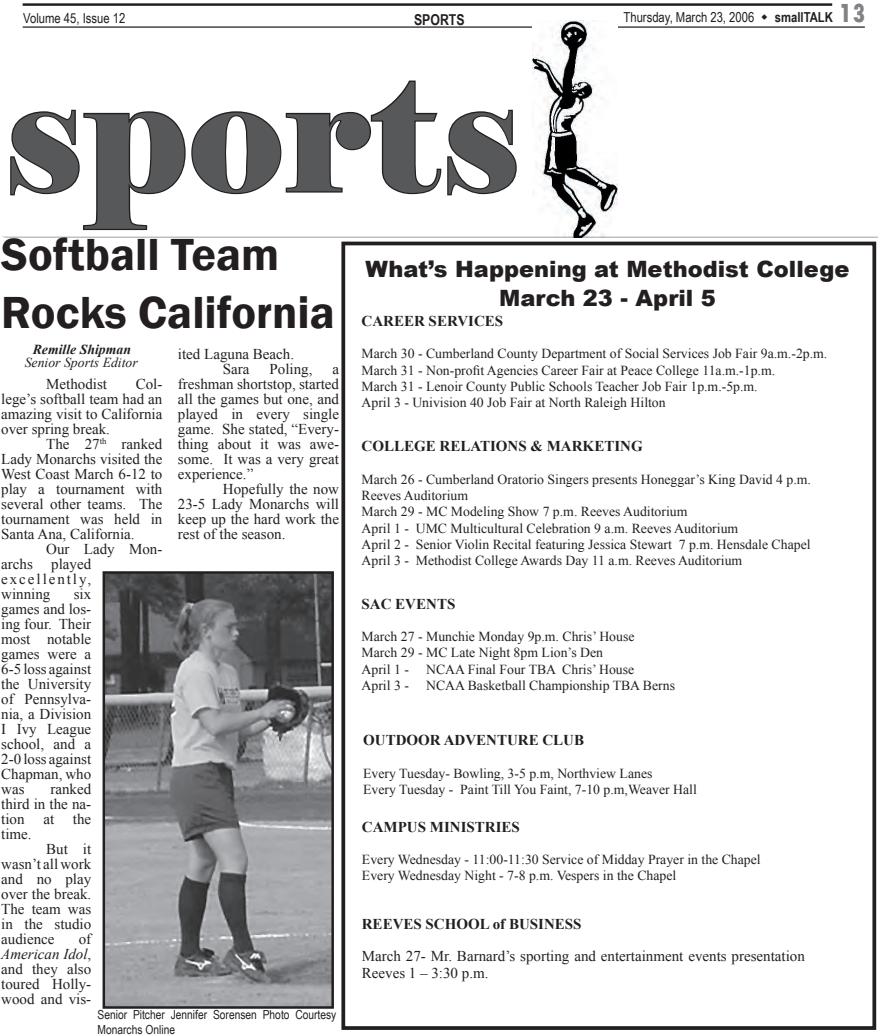
<style>
.page{position:relative;width:878px;height:1035px;background:#fff}
.page>*{position:absolute;margin:0;border:0;box-sizing:border-box;transform-origin:0 0}
.t1{font:162.5px "Elephant";letter-spacing:.02em;color:#57585a}
.t2{font:600 46.25px/58.8px "Franklin Gothic";color:#231f20}
.t3{font:900 22.5px/28.8px "Arial";color:#231f20;text-align:center}
.t4{font:15px/15px "Times New Roman";color:#231f20;text-align:justify}
.t5{font:700 15px "Times New Roman";color:#231f20}
.t6{font:15px "Times New Roman";letter-spacing:.13em;color:#231f20}
.t7{font:700 15px "Arial Narrow";color:#231f20}
.t8{font:13.75px/16.2px "Times New Roman";color:#231f20}
.t9{font:13.75px "Arial Narrow";color:#231f20}
.t10{font:italic 13.75px/12.9px "Times New Roman";color:#231f20;text-align:center}
.t11{font:700 13.75px "Arial Narrow";color:#231f20}
.t12{font:12.5px/15px "Arial Narrow";color:#231f20}
.s1{font-family:"Tw Cen";font-weight:800;font-stretch:condensed;font-size:27.5px;color:#808285}
.s2{font-weight:700}
.s3{font-style:italic}
</style>
<div class="page">
<hr style="left:23px;top:3px;width:809px;height:3px;background:#231f20">
<hr style="left:23px;top:26px;width:841px;height:2px;background:#231f20">
<img style="left:532px;top:21px;width:86px;height:216px">
<svg style="left:3px;top:237px;width:875px;height:1px"></svg>
<svg style="left:10px;top:80px;width:507px;height:151px"></svg>
<div style="left:341px;top:242px;width:535px;height:788px;border:4px solid #231f20"></div>
<img style="left:106px;top:574px;width:225px;height:432px">
<div style="left:103px;top:571px;width:231px;height:438px;border:2px solid #231f20"></div>
<p class="t9" style="left:23px;top:8px;width:104px">Volume 45, Issue 12</p>
<p class="t7" style="left:414px;top:8px;width:52px">SPORTS</p>
<p class="t9" style="left:623px;top:7px;width:132px">Thursday, March 23, 2006</p>
<p class="t11" style="left:774px;top:7px;width:92px">smallTALK <span class="s1">13</span></p>
<p class="t1" style="left:4px;top:32px;width:517px">sports</p>
<p class="t3" style="left:365px;top:254px;width:485px">What’s Happening at Methodist College<br>March 23 - April 5</p>
<p class="t2" style="left:1px;top:225px;width:335px">Softball Team<br>Rocks California</p>
<p class="t5" style="left:361px;top:311px;width:143px">CAREER SERVICES</p>
<p class="t8" style="left:361px;top:345px;width:467px">March 30 - Cumberland County Department of Social Services Job Fair 9a.m.-2p.m.<br>March 31 - Non-profit Agencies Career Fair at Peace College 11a.m.-1p.m.<br>March 31 - Lenoir County Public Schools Teacher Job Fair 1p.m.-5p.m.<br>April 3 - Univision 40 Job Fair at North Raleigh Hilton</p>
<p class="t10" style="left:25px;top:342px;width:115px"><span class="s2">Remille Shipman<br></span>Senior Sports Editor</p>
<p class="t4" style="left:46px;top:376px;width:62px">Methodist</p>
<p class="t4" style="left:136px;top:376px;width:28px">Col-</p>
<p class="t4" style="left:1px;top:391px;width:163px">lege’s softball team had an</p>
<p class="t4" style="left:1px;top:406px;width:163px">amazing visit to California</p>
<p class="t4" style="left:1px;top:421px;width:110px">over spring break.</p>
<p class="t4" style="left:46px;top:436px;width:118px">The 27<sup>th</sup> ranked</p>
<p class="t4" style="left:1px;top:451px;width:163px">Lady Monarchs visited the</p>
<p class="t4" style="left:1px;top:466px;width:163px">West Coast March 6-12 to</p>
<p class="t4" style="left:1px;top:481px;width:163px">play a tournament with</p>
<p class="t4" style="left:1px;top:496px;width:163px">several other teams. The</p>
<p class="t4" style="left:1px;top:511px;width:163px">tournament was held in</p>
<p class="t4" style="left:1px;top:526px;width:135px">Santa Ana, California.</p>
<p class="t4" style="left:46px;top:541px;width:118px">Our Lady Mon-</p>
<p class="t4" style="left:1px;top:556px;width:92px">archs played</p>
<p class="t6" style="left:1px;top:569px;width:92px">excellently,</p>
<p class="t4" style="left:1px;top:586px;width:51px">winning</p>
<p class="t4" style="left:178px;top:346px;width:118px;text-align:center">ited Laguna Beach.<br>Sara</p>
<p class="t4" style="left:269px;top:361px;width:44px">Poling,</p>
<p class="t4" style="left:332px;top:361px;width:8px">a</p>
<p class="t4" style="left:178px;top:376px;width:163px">freshman shortstop, started</p>
<p class="t4" style="left:178px;top:391px;width:163px">all the games but one, and</p>
<p class="t4" style="left:178px;top:406px;width:163px">played in every single</p>
<p class="t4" style="left:178px;top:421px;width:163px">game. She stated, “Every-</p>
<p class="t4" style="left:178px;top:436px;width:163px">thing about it was awe-</p>
<p class="t4" style="left:178px;top:451px;width:163px">some. It was a very great</p>
<p class="t4" style="left:178px;top:466px;width:77px">experience.”</p>
<p class="t4" style="left:223px;top:481px;width:118px">Hopefully the now</p>
<p class="t4" style="left:178px;top:496px;width:163px">23-5 Lady Monarchs will</p>
<p class="t4" style="left:178px;top:511px;width:163px">keep up the hard work the</p>
<p class="t4" style="left:178px;top:526px;width:109px">rest of the season.</p>
<p class="t5" style="left:361px;top:436px;width:283px">COLLEGE RELATIONS &amp; MARKETING</p>
<p class="t8" style="left:361px;top:471px;width:451px">March 26 - Cumberland Oratorio Singers presents Honeggar’s King David 4 p.m.<br>Reeves Auditorium<br>March 29 - MC Modeling Show 7 p.m. Reeves Auditorium<br>April 1 - UMC Multicultural Celebration 9 a.m. Reeves Auditorium<br>April 2 - Senior Violin Recital featuring Jessica Stewart 7 p.m. Hensdale Chapel April 3 - Methodist College Awards Day 11 a.m. Reeves Auditorium</p>
<p class="t4" style="left:1px;top:586px;width:92px;text-indent:72px">six games and los&shy;ing four. Their most notable games were a 6-5 loss against the University of Pennsylva&shy;nia, a Division I Ivy League school, and a 2-0 loss against Chapman, who was</p>
<p class="t5" style="left:361px;top:593px;width:95px">SAC EVENTS</p>
<p class="t8" style="left:361px;top:628px;width:274px">March 27 - Munchie Monday 9p.m. Chris’ House<br>March 29 - MC Late Night 8pm Lion’s Den<br>April 1 -</p>
<p class="t8" style="left:426px;top:661px;width:210px">NCAA Final Four TBA Chris’ House</p>
<p class="t8" style="left:361px;top:677px;width:49px">April 3 -</p>
<p class="t8" style="left:426px;top:677px;width:250px">NCAA Basketball Championship TBA Berns</p>
<p class="t5" style="left:363px;top:730px;width:222px">OUTDOOR ADVENTURE CLUB</p>
<p class="t8" style="left:363px;top:765px;width:335px">Every Tuesday- Bowling, 3-5 p.m, Northview Lanes<br>Every Tuesday - Paint Till You Faint, 7-10 p.m,Weaver Hall</p>
<p class="t5" style="left:362px;top:816px;width:159px">CAMPUS MINISTRIES</p>
<p class="t8" style="left:362px;top:851px;width:400px">Every Wednesday - 11:00-11:30 Service of Midday Prayer in the Chapel<br>Every Wednesday Night - 7-8 p.m. Vespers in the Chapel</p>
<p class="t4" style="left:362px;top:907px;width:444px;line-height:32.5px"><span class="s2">REEVES SCHOOL of BUSINESS<br></span>March 27- Mr. Barnard’s sporting and entertainment events presentation</p>
<p class="t4" style="left:362px;top:965px;width:128px">Reeves 1 – 3:30 p.m.</p>
<p class="t4" style="left:1px;top:781px;width:92px;text-indent:49px">ranked third in the na&shy;tion</p>
<p class="t4" style="left:43px;top:811px;width:12px">at</p>
<p class="t4" style="left:73px;top:811px;width:20px">the</p>
<p class="t4" style="left:1px;top:826px;width:32px">time.</p>
<p class="t4" style="left:1px;top:841px;width:92px;text-indent:45px">But it wasn’t all work and no play over the break.<br>The team was in the studio audience</p>
<p class="t4" style="left:1px;top:931px;width:91px;text-indent:78px">of <span class="s3">American Idol</span>, and they also toured Holly&shy;wood and vis-</p>
<p class="t12" style="left:98px;top:1007px;width:240px">Senior Pitcher Jennifer Sorensen Photo Courtesy<br>Monarchs Online</p>
</div>
